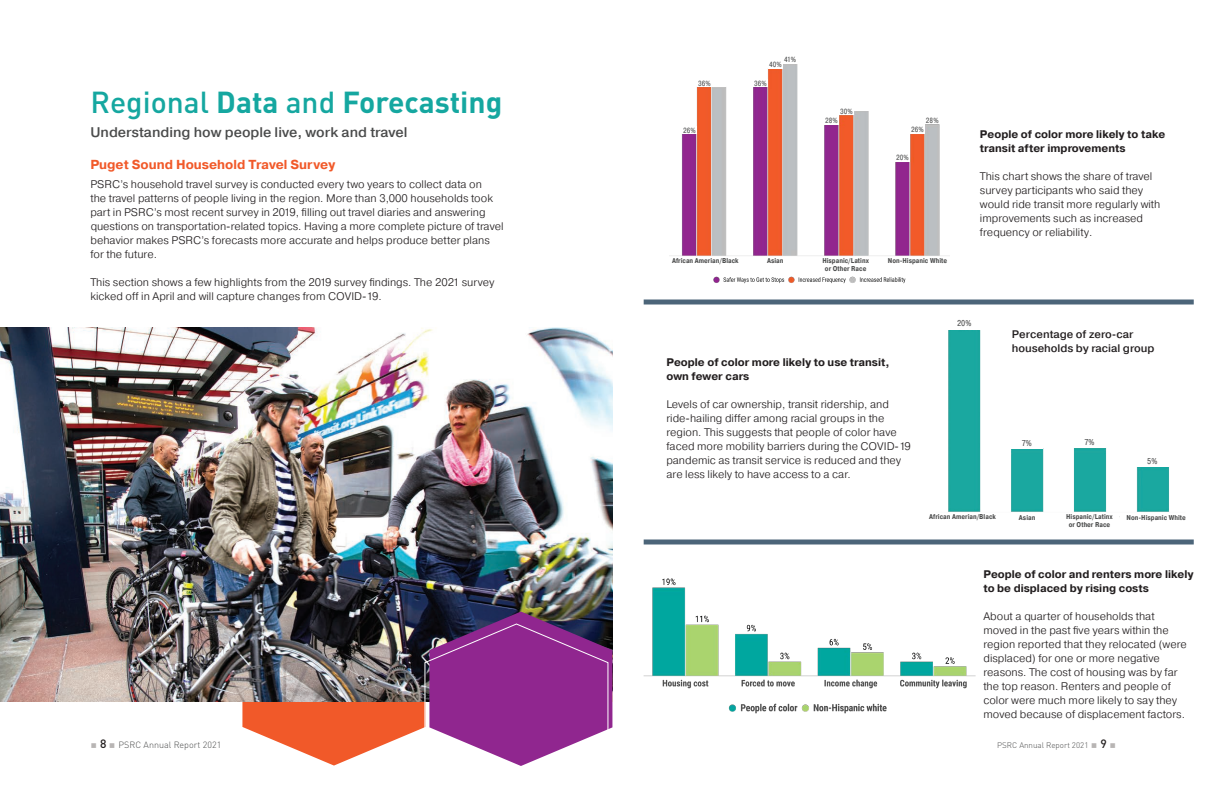
<style>
.page{position:relative;width:1224px;height:792px;background:#fff}
.page>*{position:absolute;margin:0;border:0;box-sizing:border-box;transform-origin:0 0}
.t1{font:700 30px "DIN Pro";color:#15a7a0}
._2nd_Subtitle{font:500 14px "Pragmatica";color:#4b4c4c}
.Sub_title{font:700 13px "Pragmatica";color:#f15929}
.Body{font:300 11px/14px "Pragmatica";color:#231f20}
.Body-2{font:700 11px/14px "Pragmatica";color:#231f20}
.t2{font:500 11px/14px "Pragmatica";color:#231f20}
.t3{font:300 9px "DIN Pro";color:#4b4c4c}
._2nd_Subtitle-2{font:8.5px "Pragmatica Cond";color:#4b4c4c}
.t4{font:300 8px "DIN Pro";color:#4b4c4c}
._2nd_Subtitle-3{font:7.5px "Pragmatica Cond";color:#4b4c4c}
.t5{font:700 7px/8.4px "Pragmatica Cond";color:#4b4c4c;text-align:center}
.s1{font-weight:500}
.s2{color:#b8b5b4}
.s3{font-weight:500;font-size:12px;color:#231f20}
</style>
<div class="page">
<img style="left:0;top:327px;width:612px;height:375px">
<img style="left:242px;top:611px;width:370px;height:155px">
<img style="left:669px;top:64px;width:281px;height:220px">
<img style="left:948px;top:330px;width:221px;height:187px">
<img style="left:643px;top:578px;width:333px;height:135px">
<hr style="left:644px;top:300px;width:550px;height:4px;background:#4c6579">
<hr style="left:644px;top:540px;width:550px;height:4px;background:#4c6579">
<div style="left:664px;top:257px;width:82px;height:12px;background:#fff"></div>
<div style="left:682px;top:127px;width:15px;height:7px;background:#fff"></div>
<div style="left:697px;top:80px;width:15px;height:7px;background:#fff"></div>
<div style="left:711px;top:80px;width:15px;height:7px;background:#fff"></div>
<div style="left:753px;top:80px;width:15px;height:7px;background:#fff"></div>
<div style="left:768px;top:61px;width:15px;height:7px;background:#fff"></div>
<div style="left:824px;top:117px;width:15px;height:7px;background:#fff"></div>
<div style="left:839px;top:108px;width:15px;height:7px;background:#fff"></div>
<div style="left:854px;top:103px;width:14px;height:7px;background:#fff"></div>
<div style="left:895px;top:154px;width:15px;height:8px;background:#fff"></div>
<div style="left:910px;top:126px;width:15px;height:7px;background:#fff"></div>
<div style="left:925px;top:117px;width:15px;height:7px;background:#fff"></div>
<div style="left:753px;top:257px;width:44px;height:10px;background:#fff"></div>
<div style="left:811px;top:257px;width:69px;height:16px;background:#fff"></div>
<div style="left:885px;top:257px;width:65px;height:11px;background:#fff"></div>
<div style="left:1011px;top:439px;width:32px;height:10px;background:#fff"></div>
<div style="left:1074px;top:439px;width:32px;height:9px;background:#fff"></div>
<div style="left:1136px;top:457px;width:32px;height:10px;background:#fff"></div>
<div style="left:922px;top:514px;width:82px;height:10px;background:#fff"></div>
<div style="left:1001px;top:514px;width:52px;height:12px;background:#fff"></div>
<div style="left:1060px;top:513px;width:59px;height:15px;background:#fff"></div>
<div style="left:1121px;top:514px;width:71px;height:9px;background:#fff"></div>
<p class="_2nd_Subtitle-3" style="left:784px;top:55px;width:13px">41%</p>
<p class="_2nd_Subtitle-3" style="left:769px;top:60px;width:14px">40%</p>
<p class="t1" style="left:90px;top:82px;width:413px"><span class="s1">Regional</span> Data <span class="s1">and</span> Forecasting</p>
<p class="_2nd_Subtitle" style="left:90px;top:123px;width:319px">Understanding how people live, work and travel</p>
<p class="Sub_title" style="left:90px;top:157px;width:247px">Puget Sound Household Travel Survey</p>
<p class="Body" style="left:90px;top:177px;width:415px">PSRC’s household travel survey is conducted every two years to collect data on<br>the travel patterns of people living in the region. More than 3,000 households took part in PSRC’s most recent survey in 2019, filling out travel diaries and answering questions on transportation-related topics. Having a more complete picture of travel behavior makes PSRC’s forecasts more accurate and helps produce better plans for the future.</p>
<p class="Body" style="left:90px;top:275px;width:406px">This section shows a few highlights from the 2019 survey findings. The 2021 survey kicked off in April and will capture changes from COVID-19.</p>
<p class="_2nd_Subtitle-3" style="left:698px;top:79px;width:28px">36% 36%</p>
<p class="_2nd_Subtitle-3" style="left:754px;top:79px;width:14px">36%</p>
<p class="_2nd_Subtitle-3" style="left:683px;top:125px;width:14px">26%</p>
<p class="_2nd_Subtitle-3" style="left:840px;top:106px;width:14px">30%</p>
<p class="_2nd_Subtitle-3" style="left:825px;top:116px;width:14px">28%</p>
<p class="_2nd_Subtitle-3" style="left:926px;top:115px;width:14px">28%</p>
<p class="_2nd_Subtitle-3" style="left:911px;top:125px;width:14px">26%</p>
<p class="_2nd_Subtitle-3" style="left:896px;top:153px;width:14px">20%</p>
<p class="t5" style="left:672px;top:257px;width:68px">African Amerian/Black</p>
<p class="t5" style="left:767px;top:257px;width:18px">Asian</p>
<p class="t5" style="left:822px;top:257px;width:48px">Hispanic/Latinx or Other Race</p>
<p class="t5" style="left:888px;top:256px;width:61px">Non-Hispanic White</p>
<p class="Body-2" style="left:980px;top:127px;width:187px">People of color more likely to take transit after improvements</p>
<p class="Body" style="left:980px;top:169px;width:182px">This chart shows the share of travel survey participants who said they would ride transit more regularly with improvements such as increased frequency or reliability.</p>
<p class="Body-2" style="left:666px;top:355px;width:225px">People of color more likely to use transit, own fewer cars</p>
<p class="Body" style="left:666px;top:397px;width:224px">Levels of car ownership, transit ridership, and</p>
<p class="Body" style="left:666px;top:411px;width:246px">ride-hailing differ among racial groups in the region. This suggests that people of color have faced more mobility barriers during the COVID-19 pandemic as transit service is reduced and they are less likely to have access to a car.</p>
<p class="_2nd_Subtitle-2" style="left:957px;top:318px;width:16px">20%</p>
<p class="t2" style="left:1012px;top:327px;width:144px">Percentage of zero-car households by racial group</p>
<p class="_2nd_Subtitle-2" style="left:1022px;top:437px;width:12px">7%</p>
<p class="_2nd_Subtitle-2" style="left:1084px;top:437px;width:12px">7%</p>
<p class="_2nd_Subtitle-2" style="left:1147px;top:456px;width:12px">5%</p>
<p class="t5" style="left:929px;top:513px;width:68px">African Amerian/Black</p>
<p class="t5" style="left:1019px;top:514px;width:18px">Asian</p>
<p class="t5" style="left:1066px;top:512px;width:48px">Hispanic/Latinx or Other Race</p>
<p class="t5" style="left:1127px;top:514px;width:61px">Non-Hispanic White</p>
<p class="Body-2" style="left:983px;top:567px;width:212px">People of color and renters more likely to be displaced by rising costs</p>
<p class="Body" style="left:983px;top:609px;width:205px">About a quarter of households that moved in the past five years within the region reported that they relocated (were displaced) for one or more negative reasons. The cost of housing was by far</p>
<p class="Body" style="left:983px;top:679px;width:189px">the top reason. Renters and people of</p>
<p class="Body" style="left:983px;top:693px;width:203px">color were much more likely to say they moved because of displacement factors.</p>
<p class="t3" style="left:90px;top:738px;width:132px"><span class="s2">○</span> <span class="s3">8</span> <span class="s2">○</span> PSRC Annual Report 2021</p>
<p class="t4" style="left:997px;top:739px;width:120px">PSRC Annual Report 2021 <span class="s2">○</span> <span class="s3">9</span> <span class="s2">○</span></p>
</div>
